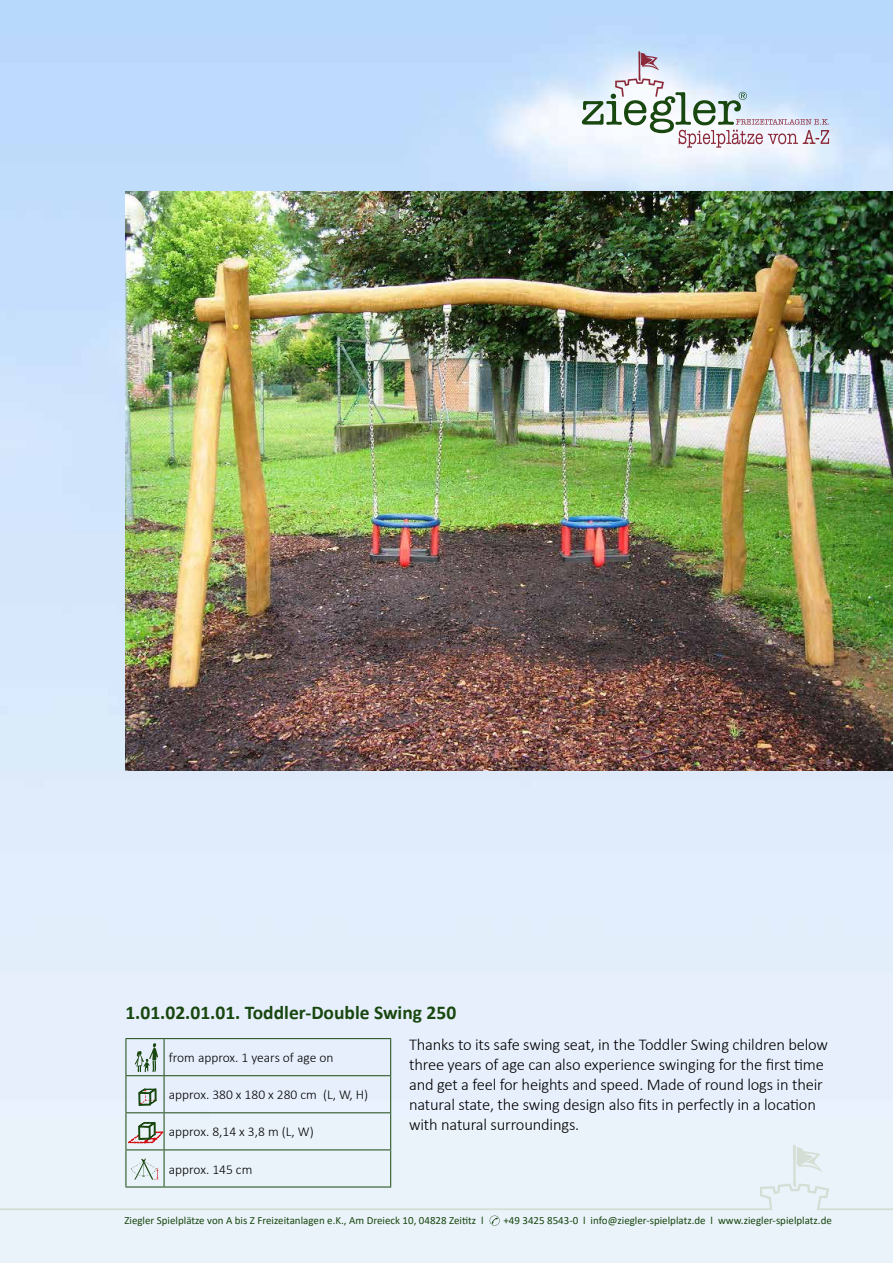
<style>
.page{position:relative;width:893px;height:1263px;background:#fff}
.page>*{position:absolute;margin:0;border:0;box-sizing:border-box;transform-origin:0 0}
.t1{font:700 19.5px "Calibri";color:#18470f}
.t2{font:300 16.5px/19.8px "Calibri";letter-spacing:-.01em;color:#000}
.t3{font:300 13.5px "Calibri";color:#000}
.t4{font:10.95px "Calibri";color:#18470f}
</style>
<div class="page">
<img style="left:0;top:0;width:893px;height:1263px">
<svg style="left:582px;top:50px;width:247px;height:98px"></svg>
<div style="left:0;top:1143px;width:893px;height:67px;background:#eaf3fa"></div>
<svg style="left:490px;top:1215px;width:10px;height:10px"></svg>
<hr style="left:164px;top:1039px;width:1px;height:36px;background:#18470f">
<hr style="left:164px;top:1076px;width:1px;height:36px;background:#18470f">
<hr style="left:164px;top:1113px;width:1px;height:36px;background:#18470f">
<hr style="left:164px;top:1150px;width:1px;height:36px;background:#18470f">
<hr style="left:125px;top:1038px;width:39px;height:1px;background:#18470f">
<hr style="left:125px;top:1039px;width:1px;height:36px;background:#18470f">
<hr style="left:164px;top:1038px;width:227px;height:1px;background:#18470f">
<hr style="left:390px;top:1039px;width:1px;height:36px;background:#18470f">
<hr style="left:125px;top:1075px;width:39px;height:1px;background:#18470f">
<hr style="left:125px;top:1076px;width:1px;height:36px;background:#18470f">
<hr style="left:164px;top:1075px;width:227px;height:1px;background:#18470f">
<hr style="left:390px;top:1076px;width:1px;height:36px;background:#18470f">
<hr style="left:125px;top:1112px;width:39px;height:1px;background:#18470f">
<hr style="left:125px;top:1113px;width:1px;height:36px;background:#18470f">
<hr style="left:164px;top:1112px;width:227px;height:1px;background:#18470f">
<hr style="left:390px;top:1113px;width:1px;height:36px;background:#18470f">
<hr style="left:125px;top:1149px;width:39px;height:1px;background:#18470f">
<hr style="left:125px;top:1150px;width:1px;height:36px;background:#18470f">
<hr style="left:164px;top:1149px;width:227px;height:1px;background:#18470f">
<hr style="left:390px;top:1150px;width:1px;height:36px;background:#18470f">
<hr style="left:125px;top:1186px;width:39px;height:1px;background:#18470f">
<hr style="left:164px;top:1186px;width:227px;height:1px;background:#18470f">
<svg style="left:139px;top:1088px;width:18px;height:24px"></svg>
<svg style="left:128px;top:1122px;width:35px;height:21px"></svg>
<svg style="left:135px;top:1043px;width:23px;height:29px"></svg>
<svg style="left:131px;top:1158px;width:28px;height:22px"></svg>
<img style="left:125px;top:191px;width:767px;height:580px">
<p class="t1" style="left:125px;top:999px;width:332px">1.01.02.01.01. Toddler-Double Swing 250</p>
<p class="t3" style="left:169px;top:1049px;width:166px">from approx. 1 years of age on</p>
<p class="t3" style="left:169px;top:1086px;width:201px">approx. 380 x 180 x 280 cm (L, W, H)</p>
<p class="t3" style="left:169px;top:1123px;width:146px">approx. 8,14 x 3,8 m (L, W)</p>
<p class="t3" style="left:169px;top:1161px;width:85px">approx. 145 cm</p>
<p class="t2" style="left:409px;top:1035px;width:421px">Thanks to its safe swing seat, in the Toddler Swing children below three years of age can also experience swinging for the first time and get a feel for heights and speed. Made of round logs in their natural state, the swing design also fits in perfectly in a location with natural surroundings.</p>
<p class="t4" style="left:124px;top:1212px;width:361px">Ziegler Spielplätze von A bis Z Freizeitanlagen e.K., Am Dreieck 10, 04828 Zeititz l</p>
<p class="t4" style="left:503px;top:1212px;width:330px">+49 3425 8543-0 l info@ziegler-spielplatz.de l www.ziegler-spielplatz.de</p>
</div>
